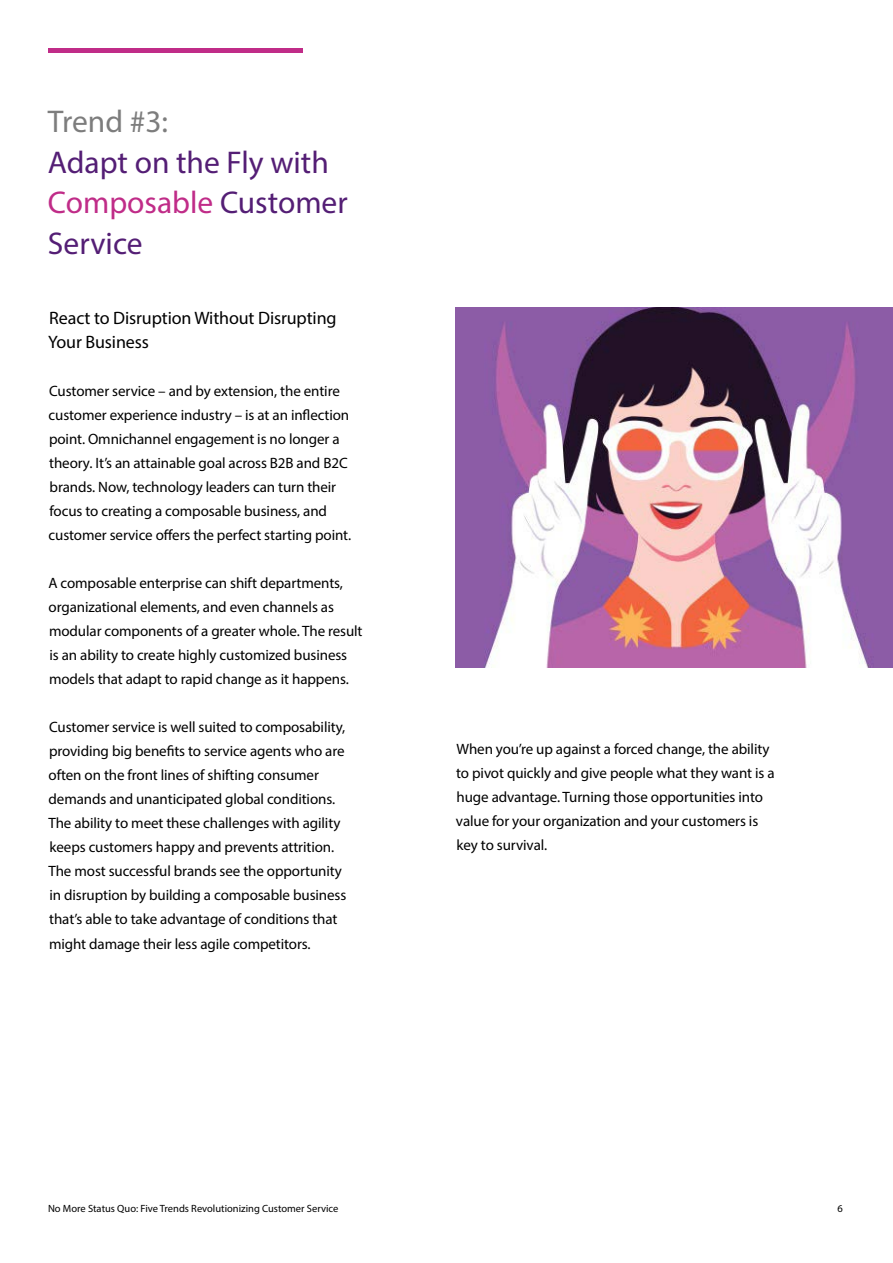
<style>
.page{position:relative;width:893px;height:1263px;background:#fff}
.page>*{position:absolute;margin:0;border:0;box-sizing:border-box;transform-origin:0 0}
.Headline{font:31.5px/40.5px "Myriad Pro";color:#541e75}
.Headline-2{font:31.5px "Myriad Pro";letter-spacing:-.005em;color:#7d7d7d}
.BODY{font:18px/24px "Myriad Pro";letter-spacing:-.005em;color:#000}
.BODY-2{font:15px/24px "Myriad Pro";letter-spacing:-.005em;color:#000}
.t1{font:10.5px "Myriad Pro";color:#000}
.s1{color:#c02c88}
</style>
<div class="page">
<hr style="left:48px;top:48px;width:254px;height:4px;background:#c02c88">
<img style="left:455px;top:307px;width:438px;height:360px">
<p class="Headline-2" style="left:48px;top:102px;width:122px">Trend #3:</p>
<p class="Headline" style="left:48px;top:141px;width:301px">Adapt on the Fly with<br><span class="s1">Composable</span> Customer<br>Service</p>
<p class="BODY" style="left:48px;top:306px;width:290px">React to Disruption Without Disrupting<br>Your Business</p>
<p class="BODY-2" style="left:49px;top:379px;width:304px">Customer service – and by extension, the entire customer experience industry – is at an inflection point. Omnichannel engagement is no longer a theory. It’s an attainable goal across B2B and B2C brands. Now, technology leaders can turn their focus to creating a composable business, and customer service offers the perfect starting point.</p>
<p class="BODY-2" style="left:48px;top:571px;width:316px">A composable enterprise can shift departments, organizational elements, and even channels as modular components of a greater whole. The result is an ability to create highly customized business models that adapt to rapid change as it happens.</p>
<p class="BODY-2" style="left:49px;top:715px;width:299px">Customer service is well suited to composability, providing big benefits to service agents who are often on the front lines of shifting consumer demands and unanticipated global conditions.<br>The ability to meet these challenges with agility keeps customers happy and prevents attrition.<br>The most successful brands see the opportunity in disruption by building a composable business that’s able to take advantage of conditions that might damage their less agile competitors.</p>
<p class="BODY-2" style="left:456px;top:737px;width:320px">When you’re up against a forced change, the ability to pivot quickly and give people what they want is a huge advantage. Turning those opportunities into value for your organization and your customers is key to survival.</p>
<p class="t1" style="left:48px;top:1202px;width:292px">No More Status Quo: Five Trends Revolutionizing Customer Service</p>
<p class="t1" style="left:837px;top:1202px;width:7px">6</p>
</div>
